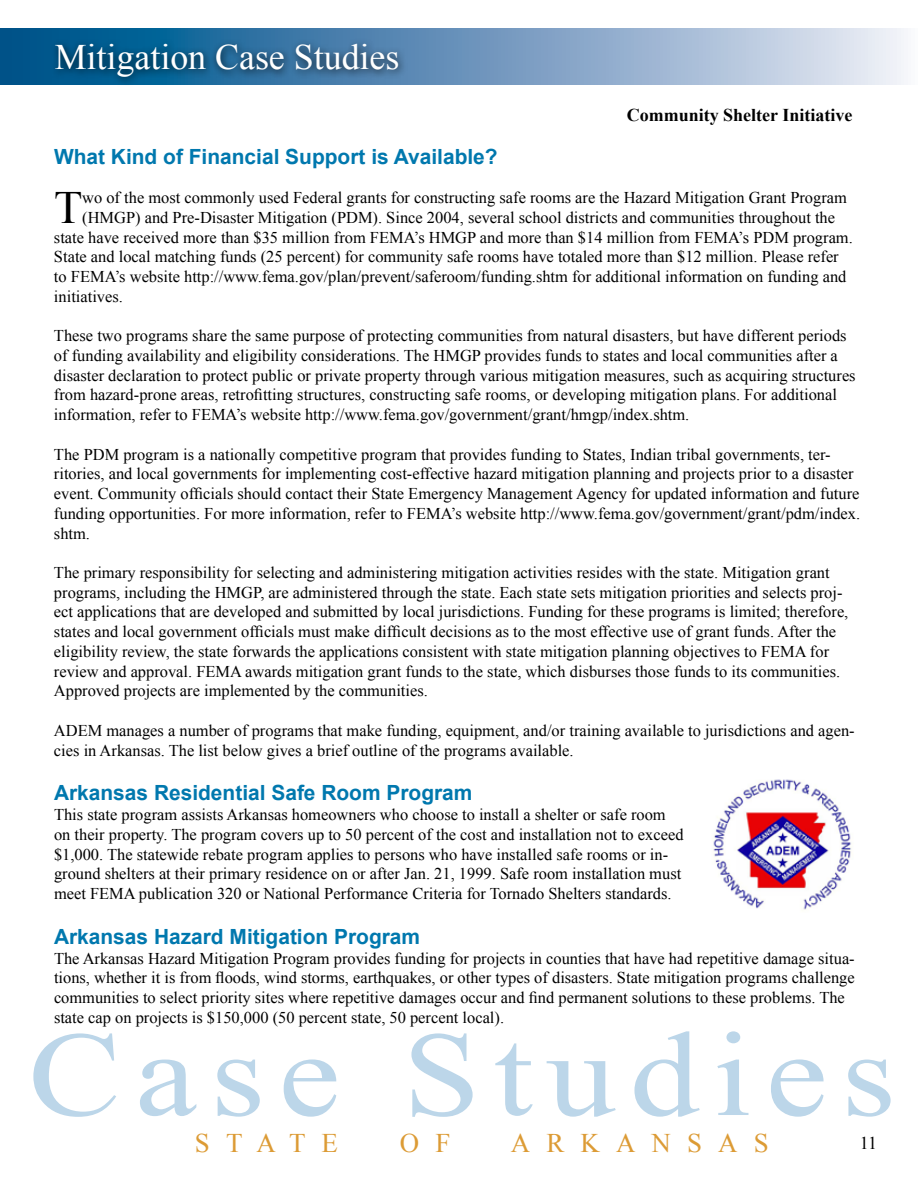
<style>
.page{position:relative;width:918px;height:1188px;background:#fff}
.page>*{position:absolute;margin:0;border:0;box-sizing:border-box;transform-origin:0 0}
.t1{font:120.45px "Times New Roman";letter-spacing:.1em;color:#bcd6e9;scale:1.15 1}
.t2{font:46.2px "Times New Roman";color:#000}
.t3{font:35.85px "Times New Roman";color:#fff}
.t4{font:26.85px "Times New Roman";letter-spacing:.6em;color:#dc9b35}
.t5{font:700 20.85px "Arial";color:#0078ae}
.t6{font:700 18px "Times New Roman";color:#000}
.t7{font:18px "Times New Roman";color:#000}
.t8{font:16.5px/19.8px "Times New Roman";color:#000}
</style>
<div class="page">
<svg style="left:1px;top:29px;width:903px;height:56px;background:#5187b0"></svg>
<div style="left:49px;top:38px;width:869px;height:78px;background:#000;opacity:.75"></div>
<img style="left:713px;top:779px;width:138px;height:131px">
<h3 class="t3" style="left:55px;top:33px;width:346px">Mitigation Case Studies</h3>
<p class="t6" style="left:627px;top:103px;width:227px">Community Shelter Initiative</p>
<p class="t5" style="left:54px;top:143px;width:445px">What Kind of Financial Support is Available?</p>
<h2 class="t2" style="left:54px;top:176px;width:30px">T</h2>
<p class="t8" style="left:82px;top:188px;width:766px">wo of the most commonly used Federal grants for constructing safe rooms are the Hazard Mitigation Grant Program</p>
<p class="t8" style="left:82px;top:207px;width:754px">(HMGP) and Pre-Disaster Mitigation (PDM). Since 2004, several school districts and communities throughout the</p>
<p class="t8" style="left:54px;top:227px;width:800px">state have received more than $35 million from FEMA’s HMGP and more than $14 million from FEMA’s PDM program.</p>
<p class="t8" style="left:54px;top:247px;width:786px">State and local matching funds (25 percent) for community safe rooms have totaled more than $12 million. Please refer</p>
<p class="t8" style="left:54px;top:266px;width:794px">to FEMA’s website http://www.fema.gov/plan/prevent/saferoom/funding.shtm for additional information on funding and</p>
<p class="t8" style="left:54px;top:286px;width:70px">initiatives.</p>
<p class="t8" style="left:54px;top:326px;width:803px">These two programs share the same purpose of protecting communities from natural disasters, but have different periods of funding availability and eligibility considerations. The HMGP provides funds to states and local communities after a disaster declaration to protect public or private property through various mitigation measures, such as acquiring structures from hazard-prone areas, retrofitting structures, constructing safe rooms, or developing mitigation plans. For additional information, refer to FEMA’s website http://www.fema.gov/government/grant/hmgp/index.shtm.</p>
<p class="t8" style="left:54px;top:444px;width:808px">The PDM program is a nationally competitive program that provides funding to States, Indian tribal governments, ter&shy;ritories, and local governments for implementing cost-effective hazard mitigation planning and projects prior to a disaster event. Community officials should contact their State Emergency Management Agency for updated information and future funding opportunities. For more information, refer to FEMA’s website http://www.fema.gov/government/grant/pdm/index. shtm.</p>
<p class="t8" style="left:54px;top:562px;width:796px">The primary responsibility for selecting and administering mitigation activities resides with the state. Mitigation grant programs, including the HMGP, are administered through the state. Each state sets mitigation priorities and selects proj&shy;ect applications that are developed and submitted by local jurisdictions. Funding for these programs is limited; therefore, states and local government officials must make difficult decisions as to the most effective use of grant funds. After the eligibility review, the state forwards the applications consistent with state mitigation planning objectives to FEMA for review and approval. FEMA awards mitigation grant funds to the state, which disburses those funds to its communities.<br>Approved projects are implemented by the communities.</p>
<p class="t8" style="left:54px;top:720px;width:802px">ADEM manages a number of programs that make funding, equipment, and/or training available to jurisdictions and agen&shy;cies in Arkansas. The list below gives a brief outline of the programs available.</p>
<p class="t5" style="left:54px;top:779px;width:420px">Arkansas Residential Safe Room Program</p>
<p class="t8" style="left:54px;top:804px;width:631px">This state program assists Arkansas homeowners who choose to install a shelter or safe room on their property. The program covers up to 50 percent of the cost and installation not to exceed $1,000. The statewide rebate program applies to persons who have installed safe rooms or in&shy;ground shelters at their primary residence on or after Jan. 21, 1999. Safe room installation must meet FEMA publication 320 or National Performance Criteria for Tornado Shelters standards.</p>
<p class="t5" style="left:54px;top:923px;width:368px">Arkansas Hazard Mitigation Program</p>
<p class="t8" style="left:54px;top:948px;width:802px">The Arkansas Hazard Mitigation Program provides funding for projects in counties that have had repetitive damage situa&shy;tions, whether it is from floods, wind storms, earthquakes, or other types of disasters. State mitigation programs challenge communities to select priority sites where repetitive damages occur and find permanent solutions to these problems. The state cap on projects is $150,000 (50 percent state, 50 percent local).</p>
<h1 class="t1" style="left:28px;top:994px;width:755px">Case Studies</h1>
<h3 class="t4" style="left:195px;top:1125px;width:145px">STATE</h3>
<h3 class="t4" style="left:400px;top:1125px;width:52px">O F</h3>
<h3 class="t4" style="left:511px;top:1125px;width:259px">ARKANSAS</h3>
<p class="t7" style="left:860px;top:1131px;width:19px">11</p>
</div>
